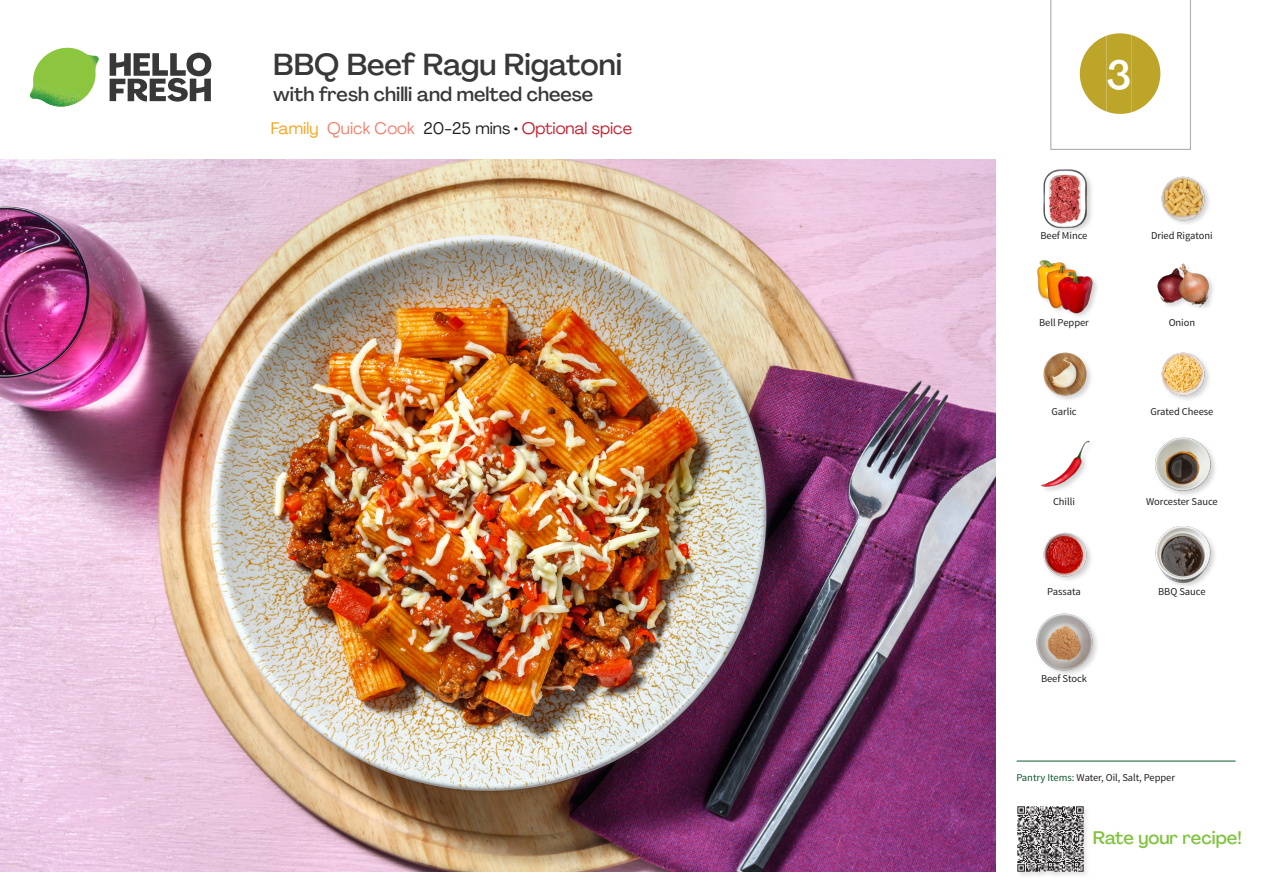
<style>
.page{position:relative;width:1263px;height:893px;background:#fff}
.page>*{position:absolute;margin:0;border:0;box-sizing:border-box;transform-origin:0 0}
._24_Recipe_Nr_Bag{font:500 40.5px "Agrandir";color:#fff}
._15_Titel_UK{font:500 30px "Agrandir";letter-spacing:-.005em;color:#383839}
._15_Titel_UK-2{font:500 19.5px "Agrandir";color:#383839}
.t1{font:500 18px "Agrandir";color:#81c340}
._02_Box_Type{font:16.5px "Agrandir";color:#c31f31}
._18_FRONT_ingredients_UK{font:10.5px "Source Sans Pro";letter-spacing:-.005em;color:#231f20}
.t2{font:10.5px "Source Sans Variable";letter-spacing:-.005em;color:#231f20}
.s1{color:#f9a21c}
.s2{color:#f4806e}
.s3{color:#231f20}
.s4{font-family:"Source Sans Pro";color:#0e572c}
</style>
<div class="page">
<svg style="left:110px;top:53px;width:101px;height:49px"></svg>
<img style="left:30px;top:48px;width:69px;height:59px">
<img style="left:0;top:159px;width:995px;height:713px">
<hr style="left:1016px;top:761px;width:219px;height:1px;background:#0e572c">
<div style="left:1016px;top:805px;width:74px;height:74px;background:#f9f9f9"></div>
<img style="left:1017px;top:806px;width:69px;height:69px">
<img style="left:1161px;top:176px;width:48px;height:48px">
<div style="left:1043px;top:168px;width:51px;height:66px;background:#231f20;opacity:.2"></div>
<img style="left:1043px;top:170px;width:51px;height:57px">
<div style="left:1156px;top:263px;width:60px;height:50px;background:#231f20;opacity:.2"></div>
<img style="left:1156px;top:263px;width:56px;height:50px">
<div style="left:1037px;top:260px;width:63px;height:60px;background:#231f20;opacity:.2"></div>
<img style="left:1037px;top:260px;width:57px;height:54px">
<img style="left:1161px;top:352px;width:48px;height:48px">
<img style="left:1043px;top:352px;width:48px;height:48px">
<div style="left:1154px;top:437px;width:64px;height:61px;background:#231f20;opacity:.2"></div>
<img style="left:1154px;top:437px;width:58px;height:56px">
<img style="left:1041px;top:440px;width:49px;height:51px">
<div style="left:1155px;top:525px;width:63px;height:65px;background:#231f20;opacity:.2"></div>
<img style="left:1155px;top:526px;width:57px;height:57px">
<img style="left:1043px;top:532px;width:48px;height:48px">
<div style="left:1035px;top:612px;width:65px;height:65px;background:#231f20;opacity:.2"></div>
<img style="left:1036px;top:613px;width:58px;height:57px">
<svg style="left:1050px;top:0;width:141px;height:150px"></svg>
<p class="_15_Titel_UK" style="left:273px;top:46px;width:350px">BBQ Beef Ragu Rigatoni</p>
<p class="_15_Titel_UK-2" style="left:273px;top:82px;width:322px">with fresh chilli and melted cheese</p>
<p class="_02_Box_Type" style="left:271px;top:118px;width:363px"><span class="s1">Family</span> <span class="s2">Quick Cook</span> <span class="s3">20-25 mins •</span> Optional spice</p>
<p class="_24_Recipe_Nr_Bag" style="left:1106px;top:50px;width:26px">3</p>
<p class="_18_FRONT_ingredients_UK" style="left:1040px;top:229px;width:48px">Beef Mince</p>
<p class="_18_FRONT_ingredients_UK" style="left:1151px;top:229px;width:63px">Dried Rigatoni</p>
<p class="_18_FRONT_ingredients_UK" style="left:1039px;top:316px;width:51px">Bell Pepper</p>
<p class="_18_FRONT_ingredients_UK" style="left:1169px;top:316px;width:28px">Onion</p>
<p class="_18_FRONT_ingredients_UK" style="left:1051px;top:405px;width:27px">Garlic</p>
<p class="_18_FRONT_ingredients_UK" style="left:1150px;top:405px;width:64px">Grated Cheese</p>
<p class="_18_FRONT_ingredients_UK" style="left:1053px;top:495px;width:23px">Chilli</p>
<p class="_18_FRONT_ingredients_UK" style="left:1146px;top:495px;width:73px">Worcester Sauce</p>
<p class="_18_FRONT_ingredients_UK" style="left:1047px;top:585px;width:35px">Passata</p>
<p class="_18_FRONT_ingredients_UK" style="left:1158px;top:585px;width:49px">BBQ Sauce</p>
<p class="_18_FRONT_ingredients_UK" style="left:1041px;top:672px;width:47px">Beef Stock</p>
<p class="t2" style="left:1016px;top:771px;width:160px"><span class="s4">Pantry Items:</span> Water, Oil, Salt, Pepper</p>
<h3 class="t1" style="left:1093px;top:827px;width:150px">Rate your recipe!</h3>
</div>
